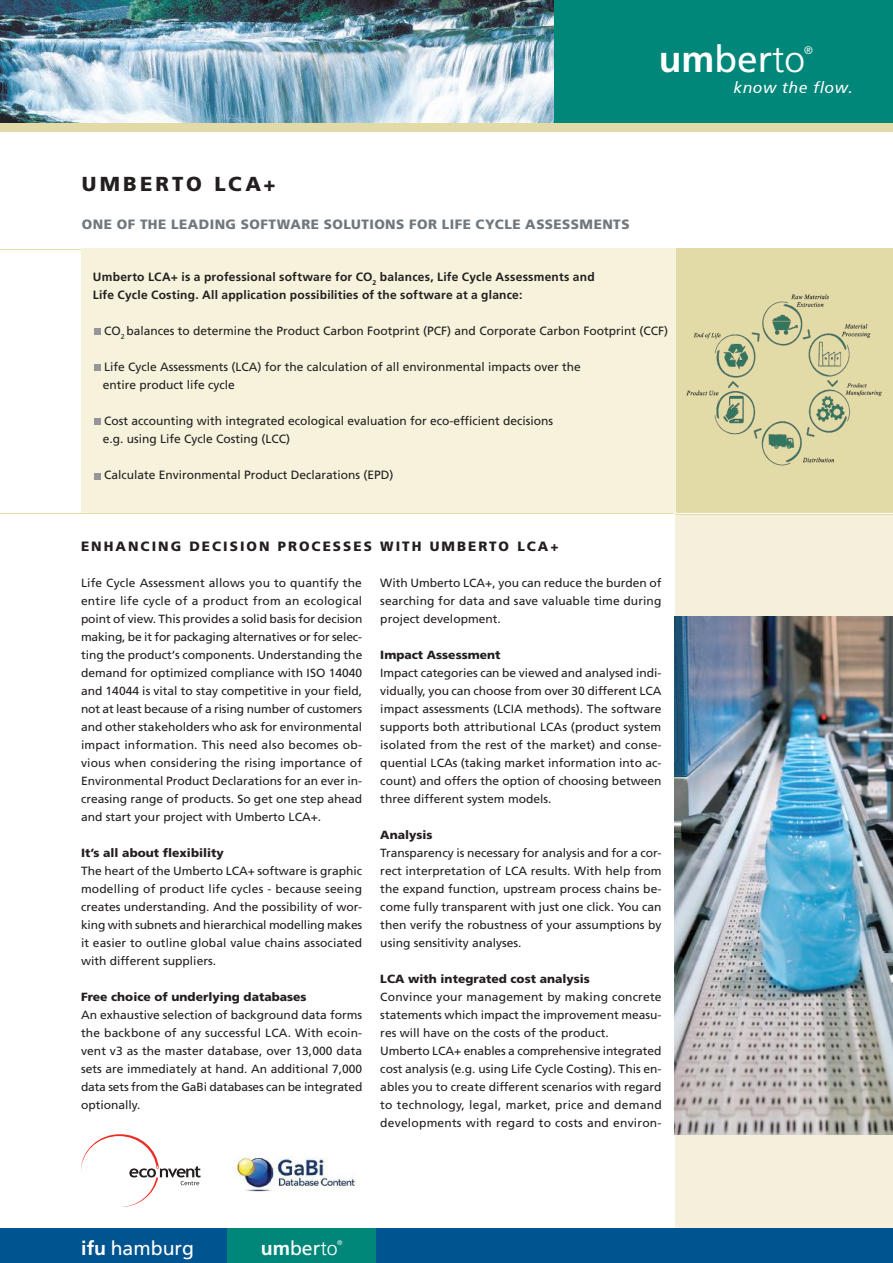
<style>
.page{position:relative;width:893px;height:1263px;background:#fff}
.page>*{position:absolute;margin:0;border:0;box-sizing:border-box;transform-origin:0 0}
.t1{font:37.05px "Frutiger LT Std";color:#fff}
.t2{font:900 20.25px "Frutiger LT Std";letter-spacing:.155em;color:#241f1f}
.t3{font:19.5px "Frutiger LT Std";color:#fff}
.t4{font:italic 15.75px "Frutiger";letter-spacing:.035em;color:#fff}
.t5{font:900 13.5px "Frutiger LT Std";letter-spacing:.035em;color:#70787d}
.t6{font:900 13.5px "Frutiger LT Std";letter-spacing:.15em;color:#241f1f}
.t7{font:12px/18px "Frutiger LT Std";color:#241f1f}
.t8{font:700 12px/18px "Frutiger LT Std";letter-spacing:.02em;color:#241f1f}
.t9{font:11.85px/18px "Frutiger LT Std";color:#241f1f;text-align:justify}
.t10{font:900 11.85px "Frutiger LT Std";color:#241f1f}
.t11{font:300 10.95px "Frutiger LT Std";color:#fff}
.t12{font:300 6.75px "Frutiger LT Std";color:#fff}
.s1{font-weight:700}
.s2{font-weight:300}
</style>
<div class="page">
<div style="left:675px;top:248px;width:218px;height:271px;background:#e2dba8"></div>
<hr style="left:0;top:513px;width:674px;height:1px;background:#e2dba8">
<hr style="left:674px;top:513px;width:219px;height:1px;background:#fff">
<hr style="left:0;top:249px;width:893px;height:1px;background:#e2dba8">
<img style="left:675px;top:290px;width:207px;height:178px">
<svg style="left:81px;top:1134px;width:120px;height:73px"></svg>
<img style="left:235px;top:1156px;width:121px;height:36px">
<div style="left:81px;top:248px;width:594px;height:265px;background:#f6f2dc"></div>
<div style="left:94px;top:329px;width:7px;height:6px;background:#969698"></div>
<div style="left:94px;top:365px;width:7px;height:6px;background:#969698"></div>
<div style="left:94px;top:419px;width:7px;height:6px;background:#969698"></div>
<div style="left:94px;top:473px;width:7px;height:6px;background:#969698"></div>
<div style="left:675px;top:515px;width:218px;height:714px;background:#f5f0dc"></div>
<img style="left:674px;top:617px;width:219px;height:517px">
<div style="left:0;top:0;width:893px;height:124px;background:#008779"></div>
<img style="left:0;top:0;width:553px;height:123px">
<div style="left:0;top:123px;width:893px;height:8px;background:#e2dba8"></div>
<div style="left:0;top:1228px;width:893px;height:35px;background:#00548f"></div>
<div style="left:227px;top:1228px;width:149px;height:35px;background:#008779"></div>
<p class="t11" style="left:804px;top:42px;width:10px">®</p>
<h1 class="t1" style="left:659px;top:37px;width:148px"><span class="s1">um</span>ber<span class="s2">to</span></h1>
<p class="t11" style="left:804px;top:44px;width:10px">®</p>
<h3 class="t4" style="left:733px;top:79px;width:121px">know the flow.</h3>
<h2 class="t2" style="left:82px;top:171px;width:195px">UMBERTO LCA+</h2>
<p class="t5" style="left:82px;top:216px;width:549px">ONE OF THE LEADING SOFTWARE SOLUTIONS FOR LIFE CYCLE ASSESSMENTS</p>
<p class="t8" style="left:93px;top:268px;width:503px">Umberto LCA+ is a professional software for CO<sub>2</sub> balances, Life Cycle Assessments and<br>Life Cycle Costing. All application possibilities of the software at a glance:</p>
<p class="t7" style="left:104px;top:322px;width:565px">CO<sub>2</sub> balances to determine the Product Carbon Footprint (PCF) and Corporate Carbon Footprint (CCF)</p>
<p class="t7" style="left:103px;top:358px;width:479px">Life Cycle Assessments (LCA) for the calculation of all environmental impacts over the entire product life cycle</p>
<p class="t7" style="left:103px;top:412px;width:452px">Cost accounting with integrated ecological evaluation for eco-efficient decisions e.g. using Life Cycle Costing (LCC)</p>
<p class="t7" style="left:104px;top:466px;width:291px">Calculate Environmental Product Declarations (EPD)</p>
<p class="t6" style="left:81px;top:538px;width:479px">ENHANCING DECISION PROCESSES WITH UMBERTO LCA+</p>
<p class="t9" style="left:81px;top:574px;width:283px">Life Cycle Assessment allows you to quantify the entire life cycle of a product from an ecological point of view. This provides a solid basis for decision making, be it for packaging alternatives or for selec&shy;ting the product‘s components. Understanding the demand for optimized compliance with ISO 14040 and 14044 is vital to stay competitive in your field, not at least because of a rising number of customers and other stakeholders who ask for environmental impact information. This need also becomes ob&shy;vious when considering the rising importance of Environmental Product Declarations for an ever in&shy;creasing range of products. So get one step ahead and start your project with Umberto LCA+.</p>
<p class="t10" style="left:81px;top:846px;width:144px">It’s all about flexibility</p>
<p class="t9" style="left:81px;top:862px;width:283px">The heart of the Umberto LCA+ software is graphic modelling of product life cycles - because seeing creates understanding. And the possibility of wor&shy;king with subnets and hierarchical modelling makes it easier to outline global value chains associated with different suppliers.</p>
<p class="t10" style="left:81px;top:990px;width:227px">Free choice of underlying databases</p>
<p class="t9" style="left:81px;top:1006px;width:283px">An exhaustive selection of background data forms the backbone of any successful LCA. With ecoin&shy;vent v3 as the master database, over 13,000 data sets are immediately at hand. An additional 7,000 data sets from the GaBi databases can be integrated optionally.</p>
<p class="t9" style="left:380px;top:574px;width:283px">With Umberto LCA+, you can reduce the burden of searching for data and save valuable time during project development.</p>
<p class="t10" style="left:380px;top:648px;width:122px">Impact Assessment</p>
<p class="t9" style="left:380px;top:664px;width:283px">Impact categories can be viewed and analysed indi&shy;vidually, you can choose from over 30 different LCA impact assessments (LCIA methods). The software supports both attributional LCAs (product system isolated from the rest of the market) and conse&shy;quential LCAs (taking market information into ac&shy;count) and offers the option of choosing between three different system models.</p>
<p class="t10" style="left:380px;top:828px;width:54px">Analysis</p>
<p class="t9" style="left:380px;top:844px;width:283px">Transparency is necessary for analysis and for a cor&shy;rect interpretation of LCA results. With help from the expand function, upstream process chains be&shy;come fully transparent with just one click. You can then verify the robustness of your assumptions by using sensitivity analyses.</p>
<p class="t10" style="left:380px;top:972px;width:211px">LCA with integrated cost analysis</p>
<p class="t9" style="left:380px;top:988px;width:283px;text-align:left">Convince your management by making concrete statements which impact the improvement measu&shy;res will have on the costs of the product.<br>Umberto LCA+ enables a comprehensive integrated cost analysis (e.g. using Life Cycle Costing). This en&shy;ables you to create different scenarios with regard to technology, legal, market, price and demand developments with regard to costs and environ-</p>
<h3 class="t3" style="left:82px;top:1231px;width:114px"><span class="s1">ifu</span> hamburg</h3>
<h3 class="t3" style="left:81px;top:1237px;width:114px"><span class="s1">ifu</span> hamburg</h3>
<h3 class="t3" style="left:261px;top:1237px;width:78px"><span class="s1">um</span>ber<span class="s2">to</span></h3>
<p class="t12" style="left:337px;top:1239px;width:7px">®</p>
</div>
